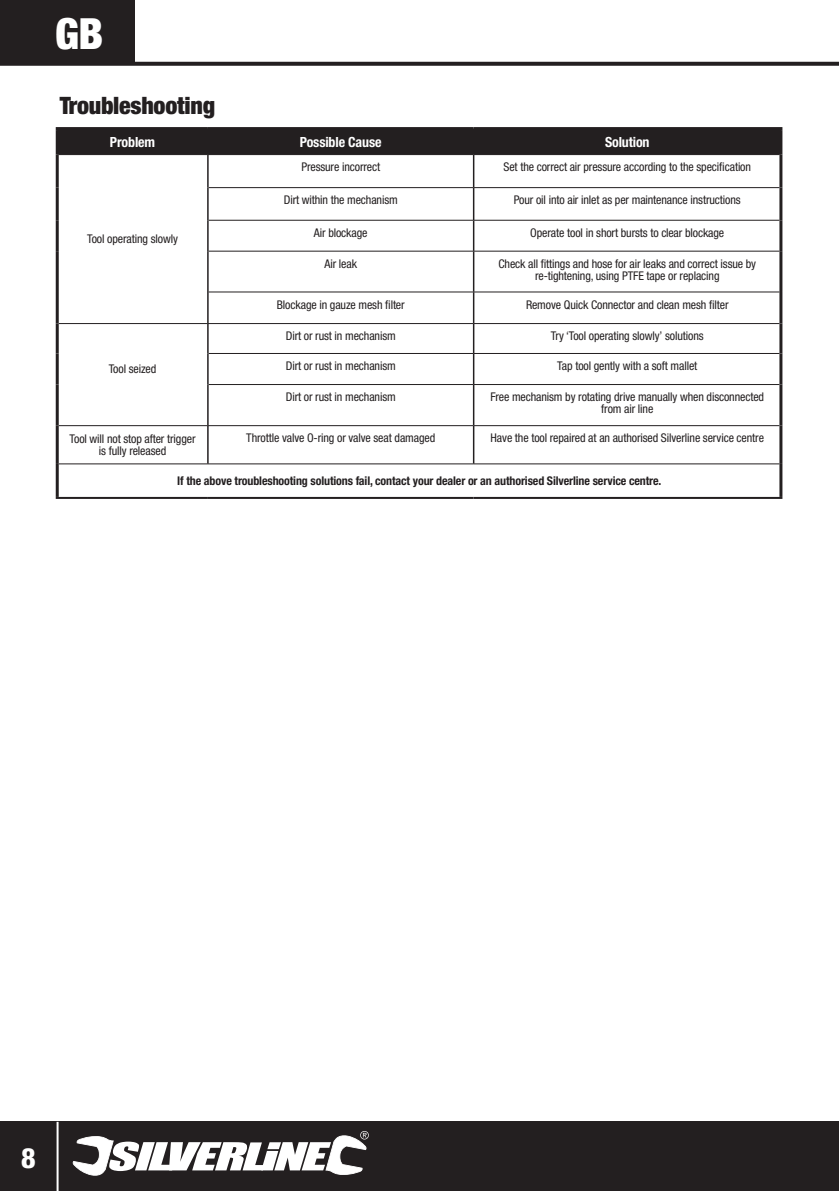
<style>
.page{position:relative;width:839px;height:1191px;background:#fff}
.page>*{position:absolute;margin:0;border:0;box-sizing:border-box;transform-origin:0 0}
.t1{font:900 condensed 43px "Helvetica Neue LT Std";color:#fff}
.Heading{font:800 condensed 28px "Helvetica Neue LT Std";color:#fff}
.Heading-2{font:900 condensed 24px "Helvetica Neue LT Std";letter-spacing:-.01em;color:#231f20}
.numbers{font:700 condensed 14px "Helvetica Neue LT Std";letter-spacing:-.01em;color:#fff}
.numbers-2{font:condensed 12px/12px "Helvetica Neue LT Std";letter-spacing:-.01em;color:#231f20;text-align:center}
.numbers-3{font:700 condensed 12px "Helvetica Neue LT Std";letter-spacing:-.01em;color:#231f20}
</style>
<div class="page">
<div style="left:0;top:1121px;width:839px;height:69px;background:#231f20"></div>
<svg style="left:72px;top:1131px;width:297px;height:45px"></svg>
<hr style="left:57px;top:1121px;width:2px;height:69px;background:#fff">
<div style="left:0;top:0;width:135px;height:63px;background:#231f20"></div>
<svg style="left:0;top:62px;width:839px;height:4px;background:#2f2c2d"></svg>
<div style="left:59px;top:130px;width:720px;height:24px;background:#231f20"></div>
<hr style="left:59px;top:154px;width:149px;height:1px;background:#231f20">
<hr style="left:208px;top:154px;width:266px;height:1px;background:#231f20">
<hr style="left:474px;top:154px;width:305px;height:1px;background:#231f20">
<hr style="left:209px;top:187px;width:265px;height:1px;background:#231f20">
<hr style="left:474px;top:187px;width:305px;height:1px;background:#231f20">
<hr style="left:209px;top:220px;width:265px;height:1px;background:#231f20">
<hr style="left:474px;top:220px;width:305px;height:1px;background:#231f20">
<hr style="left:209px;top:251px;width:265px;height:1px;background:#231f20">
<hr style="left:474px;top:251px;width:305px;height:1px;background:#231f20">
<hr style="left:209px;top:292px;width:265px;height:1px;background:#231f20">
<hr style="left:474px;top:292px;width:305px;height:1px;background:#231f20">
<hr style="left:59px;top:323px;width:149px;height:1px;background:#231f20">
<hr style="left:208px;top:323px;width:266px;height:1px;background:#231f20">
<hr style="left:474px;top:323px;width:305px;height:1px;background:#231f20">
<hr style="left:209px;top:353px;width:265px;height:1px;background:#231f20">
<hr style="left:474px;top:353px;width:305px;height:1px;background:#231f20">
<hr style="left:209px;top:384px;width:265px;height:1px;background:#231f20">
<hr style="left:474px;top:384px;width:305px;height:1px;background:#231f20">
<hr style="left:59px;top:425px;width:149px;height:1px;background:#231f20">
<hr style="left:208px;top:425px;width:266px;height:1px;background:#231f20">
<hr style="left:474px;top:425px;width:305px;height:1px;background:#231f20">
<hr style="left:59px;top:463px;width:149px;height:1px;background:#231f20">
<hr style="left:208px;top:463px;width:266px;height:1px;background:#231f20">
<hr style="left:474px;top:463px;width:305px;height:1px;background:#231f20">
<hr style="left:207px;top:155px;width:2px;height:33px;background:#231f20">
<hr style="left:473px;top:155px;width:1px;height:32px;background:#231f20">
<hr style="left:207px;top:188px;width:2px;height:32px;background:#231f20">
<hr style="left:473px;top:188px;width:1px;height:32px;background:#231f20">
<hr style="left:207px;top:220px;width:2px;height:31px;background:#231f20">
<hr style="left:473px;top:220px;width:1px;height:31px;background:#231f20">
<hr style="left:207px;top:251px;width:2px;height:41px;background:#231f20">
<hr style="left:473px;top:251px;width:1px;height:41px;background:#231f20">
<hr style="left:207px;top:292px;width:2px;height:31px;background:#231f20">
<hr style="left:473px;top:292px;width:1px;height:31px;background:#231f20">
<hr style="left:207px;top:324px;width:2px;height:29px;background:#231f20">
<svg style="left:473px;top:324px;width:1px;height:29px"></svg>
<hr style="left:207px;top:353px;width:2px;height:31px;background:#231f20">
<hr style="left:473px;top:354px;width:1px;height:30px;background:#231f20">
<hr style="left:207px;top:384px;width:2px;height:41px;background:#231f20">
<hr style="left:473px;top:385px;width:1px;height:40px;background:#231f20">
<hr style="left:207px;top:426px;width:2px;height:37px;background:#231f20">
<hr style="left:473px;top:426px;width:1px;height:37px;background:#231f20">
<hr style="left:56px;top:497px;width:152px;height:2px;background:#231f20">
<hr style="left:208px;top:497px;width:266px;height:2px;background:#231f20">
<hr style="left:474px;top:497px;width:308px;height:2px;background:#231f20">
<hr style="left:56px;top:127px;width:152px;height:3px;background:#231f20">
<hr style="left:56px;top:130px;width:3px;height:25px;background:#231f20">
<hr style="left:208px;top:127px;width:266px;height:3px;background:#231f20">
<hr style="left:474px;top:127px;width:308px;height:3px;background:#231f20">
<hr style="left:779px;top:130px;width:3px;height:25px;background:#231f20">
<hr style="left:56px;top:155px;width:3px;height:33px;background:#231f20">
<hr style="left:56px;top:188px;width:3px;height:32px;background:#231f20">
<hr style="left:56px;top:220px;width:3px;height:31px;background:#231f20">
<hr style="left:56px;top:251px;width:3px;height:41px;background:#231f20">
<hr style="left:56px;top:292px;width:3px;height:31px;background:#231f20">
<hr style="left:779px;top:155px;width:3px;height:33px;background:#231f20">
<hr style="left:779px;top:188px;width:3px;height:32px;background:#231f20">
<hr style="left:779px;top:220px;width:3px;height:31px;background:#231f20">
<hr style="left:779px;top:251px;width:3px;height:41px;background:#231f20">
<hr style="left:779px;top:292px;width:3px;height:31px;background:#231f20">
<hr style="left:56px;top:323px;width:3px;height:30px;background:#231f20">
<hr style="left:779px;top:323px;width:3px;height:30px;background:#231f20">
<hr style="left:56px;top:353px;width:3px;height:31px;background:#231f20">
<hr style="left:779px;top:353px;width:3px;height:31px;background:#231f20">
<hr style="left:56px;top:384px;width:3px;height:41px;background:#231f20">
<hr style="left:779px;top:384px;width:3px;height:41px;background:#231f20">
<hr style="left:56px;top:425px;width:3px;height:39px;background:#231f20">
<hr style="left:779px;top:425px;width:3px;height:39px;background:#231f20">
<hr style="left:56px;top:464px;width:3px;height:33px;background:#231f20">
<hr style="left:779px;top:464px;width:3px;height:33px;background:#231f20">
<h1 class="t1" style="left:55px;top:7px;width:50px">GB</h1>
<p class="Heading-2" style="left:60px;top:90px;width:157px">Troubleshooting</p>
<p class="numbers" style="left:110px;top:133px;width:47px">Problem</p>
<p class="numbers" style="left:300px;top:133px;width:83px">Possible Cause</p>
<p class="numbers" style="left:605px;top:133px;width:46px">Solution</p>
<p class="numbers-2" style="left:87px;top:233px;width:92px">Tool operating slowly</p>
<p class="numbers-2" style="left:109px;top:362px;width:49px">Tool seized</p>
<p class="numbers-2" style="left:301px;top:161px;width:80px">Pressure incorrect</p>
<p class="numbers-2" style="left:504px;top:161px;width:249px">Set the correct air pressure according to the specification</p>
<p class="numbers-2" style="left:284px;top:194px;width:115px">Dirt within the mechanism</p>
<p class="numbers-2" style="left:514px;top:194px;width:228px">Pour oil into air inlet as per maintenance instructions</p>
<p class="numbers-2" style="left:314px;top:226px;width:55px">Air blockage</p>
<p class="numbers-2" style="left:530px;top:226px;width:196px">Operate tool in short bursts to clear blockage</p>
<p class="numbers-2" style="left:325px;top:257px;width:34px">Air leak</p>
<p class="numbers-2" style="left:498px;top:257px;width:259px">Check all fittings and hose for air leaks and correct issue by re-tightening, using PTFE tape or replacing</p>
<p class="numbers-2" style="left:277px;top:298px;width:129px">Blockage in gauze mesh filter</p>
<p class="numbers-2" style="left:526px;top:298px;width:204px">Remove Quick Connector and clean mesh filter</p>
<p class="numbers-2" style="left:286px;top:330px;width:111px">Dirt or rust in mechanism</p>
<p class="numbers-2" style="left:551px;top:330px;width:154px">Try ‘Tool operating slowly’ solutions</p>
<p class="numbers-2" style="left:286px;top:360px;width:111px">Dirt or rust in mechanism</p>
<p class="numbers-2" style="left:557px;top:360px;width:142px">Tap tool gently with a soft mallet</p>
<p class="numbers-2" style="left:286px;top:391px;width:111px">Dirt or rust in mechanism</p>
<p class="numbers-2" style="left:490px;top:391px;width:275px">Free mechanism by rotating drive manually when disconnected from air line</p>
<p class="numbers-2" style="left:70px;top:433px;width:127px">Tool will not stop after trigger is fully released</p>
<p class="numbers-2" style="left:246px;top:432px;width:191px">Throttle valve O-ring or valve seat damaged</p>
<p class="numbers-2" style="left:491px;top:432px;width:275px">Have the tool repaired at an authorised Silverline service centre</p>
<p class="numbers-3" style="left:177px;top:473px;width:486px">If the above troubleshooting solutions fail, contact your dealer or an authorised Silverline service centre.</p>
<p class="Heading" style="left:21px;top:1140px;width:16px">8</p>
</div>
